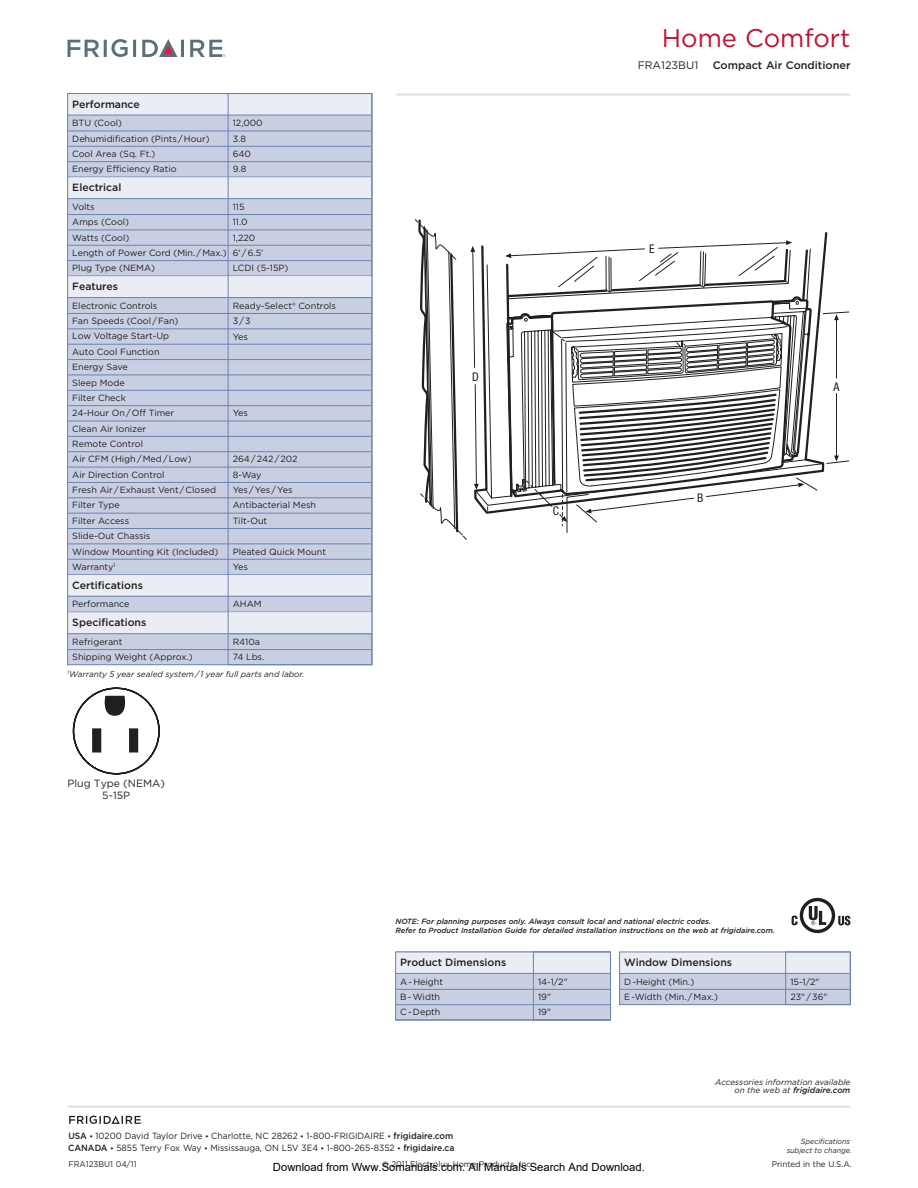
<style>
.page{position:relative;width:918px;height:1188px;background:#fff}
.page>*{position:absolute;margin:0;border:0;box-sizing:border-box;transform-origin:0 0}
.t1{font:25.5px "Gotham";color:#c3102f}
.t2{font:condensed 12px "Helvetica Neue";color:#231f20}
.t3{font:11.25px "Arial";color:#000}
.t4{font:500 10.8px "Gotham";color:#231f20}
.t5{font:10.8px "Gotham";color:#231f20}
.t6{font:500 10.5px "Gotham";color:#231f20}
.t7{font:10.5px/12.6px "Gotham";color:#231f20;text-align:center}
.t8{font:9px/15.3px "Gotham";color:#231f20}
.t9{font:9px/11.9px "Gotham";color:#231f20;scale:.95 1}
.t10{font:italic 8.25px/8.2px "Gotham";color:#231f20;text-align:right}
.t11{font:8.25px "Gotham";color:#231f20}
.t12{font:italic 500 7.5px/9px "Gotham";color:#231f20}
.t13{font:italic 7.5px/9px "Gotham";color:#231f20;text-align:right;scale:.95 1}
.s1{font-weight:500}
.s2{font-weight:500;font-size:7.5px}
</style>
<div class="page">
<hr style="left:68px;top:1106px;width:782px;height:2px;background:#dbe4ea">
<svg style="left:68px;top:39px;width:68px;height:18px"></svg>
<svg style="left:142px;top:39px;width:42px;height:18px"></svg>
<svg style="left:190px;top:40px;width:35px;height:17px"></svg>
<hr style="left:396px;top:93px;width:455px;height:3px;background:#dbe4ea">
<svg style="left:69px;top:1116px;width:73px;height:8px"></svg>
<div style="left:396px;top:952px;width:215px;height:68px;background:#c8cfe2"></div>
<div style="left:396px;top:952px;width:214px;height:21px;background:#eaedf4"></div>
<hr style="left:396px;top:973px;width:214px;height:1px;background:#6c83af">
<hr style="left:396px;top:989px;width:214px;height:1px;background:#6c83af">
<hr style="left:396px;top:1004px;width:214px;height:1px;background:#6c83af">
<hr style="left:396px;top:1020px;width:214px;height:1px;background:#6c83af">
<div style="left:395px;top:952px;width:216px;height:68px;border:1px solid #6c83af"></div>
<div style="left:620px;top:952px;width:230px;height:53px;background:#c8cfe2"></div>
<div style="left:620px;top:952px;width:230px;height:21px;background:#eaedf4"></div>
<hr style="left:620px;top:973px;width:230px;height:1px;background:#6c83af">
<hr style="left:620px;top:989px;width:230px;height:1px;background:#6c83af">
<div style="left:619px;top:952px;width:232px;height:53px;border:1px solid #6c83af"></div>
<div style="left:786px;top:952px;width:65px;height:53px;border:1px solid #6c83af"></div>
<svg style="left:792px;top:898px;width:58px;height:35px"></svg>
<svg style="left:479px;top:232px;width:349px;height:282px"></svg>
<svg style="left:414px;top:219px;width:65px;height:321px"></svg>
<svg style="left:486px;top:240px;width:364px;height:293px"></svg>
<svg style="left:571px;top:232px;width:212px;height:255px"></svg>
<svg style="left:72px;top:687px;width:88px;height:88px"></svg>
<div style="left:129px;top:728px;width:9px;height:25px;background:#231f20;border:2px solid #231f20"></div>
<div style="left:68px;top:94px;width:304px;height:571px;background:#c8cfe2"></div>
<div style="left:68px;top:94px;width:303px;height:21px;background:#eaedf4"></div>
<hr style="left:68px;top:115px;width:303px;height:1px;background:#6c83af">
<hr style="left:68px;top:131px;width:303px;height:1px;background:#6c83af">
<hr style="left:68px;top:146px;width:303px;height:1px;background:#6c83af">
<hr style="left:68px;top:161px;width:303px;height:1px;background:#6c83af">
<div style="left:68px;top:177px;width:303px;height:22px;background:#eaedf4"></div>
<hr style="left:68px;top:198px;width:303px;height:1px;background:#6c83af">
<hr style="left:68px;top:214px;width:303px;height:1px;background:#6c83af">
<hr style="left:68px;top:230px;width:303px;height:1px;background:#6c83af">
<hr style="left:68px;top:245px;width:303px;height:1px;background:#6c83af">
<hr style="left:68px;top:260px;width:303px;height:1px;background:#6c83af">
<div style="left:68px;top:276px;width:303px;height:22px;background:#eaedf4"></div>
<hr style="left:68px;top:297px;width:303px;height:1px;background:#6c83af">
<hr style="left:68px;top:313px;width:303px;height:1px;background:#6c83af">
<hr style="left:68px;top:329px;width:303px;height:1px;background:#6c83af">
<hr style="left:68px;top:344px;width:303px;height:1px;background:#6c83af">
<hr style="left:68px;top:359px;width:303px;height:1px;background:#6c83af">
<hr style="left:68px;top:375px;width:303px;height:1px;background:#6c83af">
<hr style="left:68px;top:390px;width:303px;height:1px;background:#6c83af">
<hr style="left:68px;top:405px;width:303px;height:1px;background:#6c83af">
<hr style="left:68px;top:421px;width:303px;height:1px;background:#6c83af">
<hr style="left:68px;top:436px;width:303px;height:1px;background:#6c83af">
<hr style="left:68px;top:451px;width:303px;height:1px;background:#6c83af">
<hr style="left:68px;top:467px;width:303px;height:1px;background:#6c83af">
<hr style="left:68px;top:482px;width:303px;height:1px;background:#6c83af">
<hr style="left:68px;top:498px;width:303px;height:1px;background:#6c83af">
<hr style="left:68px;top:513px;width:303px;height:1px;background:#6c83af">
<hr style="left:68px;top:528px;width:303px;height:1px;background:#6c83af">
<hr style="left:68px;top:544px;width:303px;height:1px;background:#6c83af">
<hr style="left:68px;top:559px;width:303px;height:1px;background:#6c83af">
<hr style="left:68px;top:574px;width:303px;height:1px;background:#6c83af">
<div style="left:68px;top:575px;width:303px;height:21px;background:#eaedf4"></div>
<hr style="left:68px;top:596px;width:303px;height:1px;background:#6c83af">
<div style="left:68px;top:612px;width:303px;height:22px;background:#eaedf4"></div>
<hr style="left:68px;top:633px;width:303px;height:1px;background:#6c83af">
<hr style="left:68px;top:649px;width:303px;height:1px;background:#6c83af">
<div style="left:228px;top:93px;width:144px;height:572px;border:1px solid #6c83af"></div>
<div style="left:533px;top:952px;width:78px;height:68px;border:1px solid #6c83af"></div>
<p class="t6" style="left:72px;top:97px;width:69px">Performance</p>
<p class="t8" style="left:72px;top:115px;width:139px">BTU (Cool)<br>Dehumidification (Pints / Hour)<br>Cool Area (Sq. Ft.)<br>Energy Efficiency Ratio</p>
<p class="t6" style="left:72px;top:181px;width:51px">Electrical</p>
<p class="t8" style="left:72px;top:199px;width:156px">Volts<br>Amps (Cool)<br>Watts (Cool)<br>Length of Power Cord (Min. / Max.)<br>Plug Type (NEMA)</p>
<p class="t6" style="left:72px;top:280px;width:47px">Features</p>
<p class="t8" style="left:72px;top:298px;width:148px">Electronic Controls<br>Fan Speeds (Cool / Fan)<br>Low Voltage Start-Up<br>Auto Cool Function<br>Energy Save<br>Sleep Mode<br>Filter Check<br>24-Hour On / Off Timer<br>Clean Air Ionizer<br>Remote Control<br>Air CFM (High / Med / Low)<br>Air Direction Control<br>Fresh Air / Exhaust Vent / Closed<br>Filter Type<br>Filter Access<br>Slide-Out Chassis<br>Window Mounting Kit (Included)<br>Warranty<sup>1</sup></p>
<p class="t6" style="left:72px;top:578px;width:72px">Certifications</p>
<p class="t8" style="left:72px;top:596px;width:59px">Performance</p>
<p class="t6" style="left:72px;top:616px;width:76px">Specifications</p>
<p class="t8" style="left:72px;top:634px;width:122px">Refrigerant<br>Shipping Weight (Approx.)</p>
<p class="t8" style="left:233px;top:115px;width:31px">12,000<br>3.8<br>640<br>9.8</p>
<p class="t8" style="left:233px;top:199px;width:57px">115<br>11.0<br>1,220<br>6' / 6.5'<br>LCDI (5-15P)</p>
<p class="t8" style="left:233px;top:298px;width:105px">Ready-Select® Controls<br>3 / 3<br>Yes</p>
<p class="t8" style="left:233px;top:405px;width:17px">Yes</p>
<p class="t8" style="left:233px;top:451px;width:85px">264 / 242 / 202<br>8-Way<br>Yes / Yes / Yes<br>Antibacterial Mesh<br>Tilt-Out</p>
<p class="t8" style="left:233px;top:544px;width:95px">Pleated Quick Mount<br>Yes</p>
<p class="t8" style="left:233px;top:596px;width:30px">AHAM</p>
<p class="t8" style="left:233px;top:634px;width:33px">R410a<br>74 Lbs.</p>
<p class="t10" style="left:68px;top:670px;width:238px"><sup>1</sup>Warranty 5 year sealed system / 1 year full parts and labor.</p>
<p class="t7" style="left:68px;top:776px;width:99px">Plug Type (NEMA)<br>5-15P</p>
<h1 class="t1" style="left:662px;top:22px;width:190px">Home Comfort</h1>
<p class="t5" style="left:638px;top:58px;width:62px">FRA123BU1</p>
<p class="t4" style="left:713px;top:58px;width:139px">Compact Air Conditioner</p>
<h2 class="t2" style="left:472px;top:370px;width:8px">D</h2>
<h2 class="t2" style="left:553px;top:504px;width:8px">C</h2>
<h2 class="t2" style="left:649px;top:242px;width:7px">E</h2>
<h2 class="t2" style="left:697px;top:491px;width:8px">B</h2>
<h2 class="t2" style="left:834px;top:379px;width:7px">A</h2>
<p class="t12" style="left:395px;top:917px;width:381px">NOTE: For planning purposes only. Always consult local and national electric codes.<br>Refer to Product Installation Guide for detailed installation instructions on the web at frigidaire.com.</p>
<p class="t6" style="left:400px;top:956px;width:108px">Product Dimensions</p>
<p class="t8" style="left:400px;top:974px;width:44px">A - Height<br>B - Width<br>C - Depth</p>
<p class="t8" style="left:538px;top:974px;width:31px">14-1/2"<br>19"<br>19"</p>
<p class="t6" style="left:624px;top:956px;width:109px">Window Dimensions</p>
<p class="t8" style="left:624px;top:974px;width:95px">D -Height (Min.)<br>E -Width (Min. / Max.)</p>
<p class="t8" style="left:790px;top:974px;width:39px">15-1/2"<br>23" / 36"</p>
<p class="t10" style="left:715px;top:1078px;width:137px">Accessories information available on the web at <span class="s1">frigidaire.com</span></p>
<p class="t9" style="left:68px;top:1130px;width:408px"><span class="s1">USA</span> <span class="s2">•</span> 10200 David Taylor Drive <span class="s2">•</span> Charlotte, NC 28262 <span class="s2">•</span> 1-800-FRIGIDAIRE <span class="s2">•</span> <span class="s1">frigidaire.com<br>CANADA</span> <span class="s2">•</span> 5855 Terry Fox Way <span class="s2">•</span> Mississauga, ON L5V 3E4 <span class="s2">•</span> 1-800-265-8352 <span class="s2">•</span> <span class="s1">frigidaire.ca</span></p>
<p class="t11" style="left:68px;top:1159px;width:70px">FRA123BU1 04/11</p>
<p class="t11" style="left:382px;top:1159px;width:152px">© 2011 Electrolux Home Products, Inc.</p>
<p class="t11" style="left:772px;top:1159px;width:81px">Printed in the U.S.A.</p>
<p class="t13" style="left:787px;top:1136px;width:70px">Specifications subject to change.</p>
<p class="t3" style="left:273px;top:1160px;width:373px">Download from Www.Somanuals.com. All Manuals Search And Download.</p>
</div>
